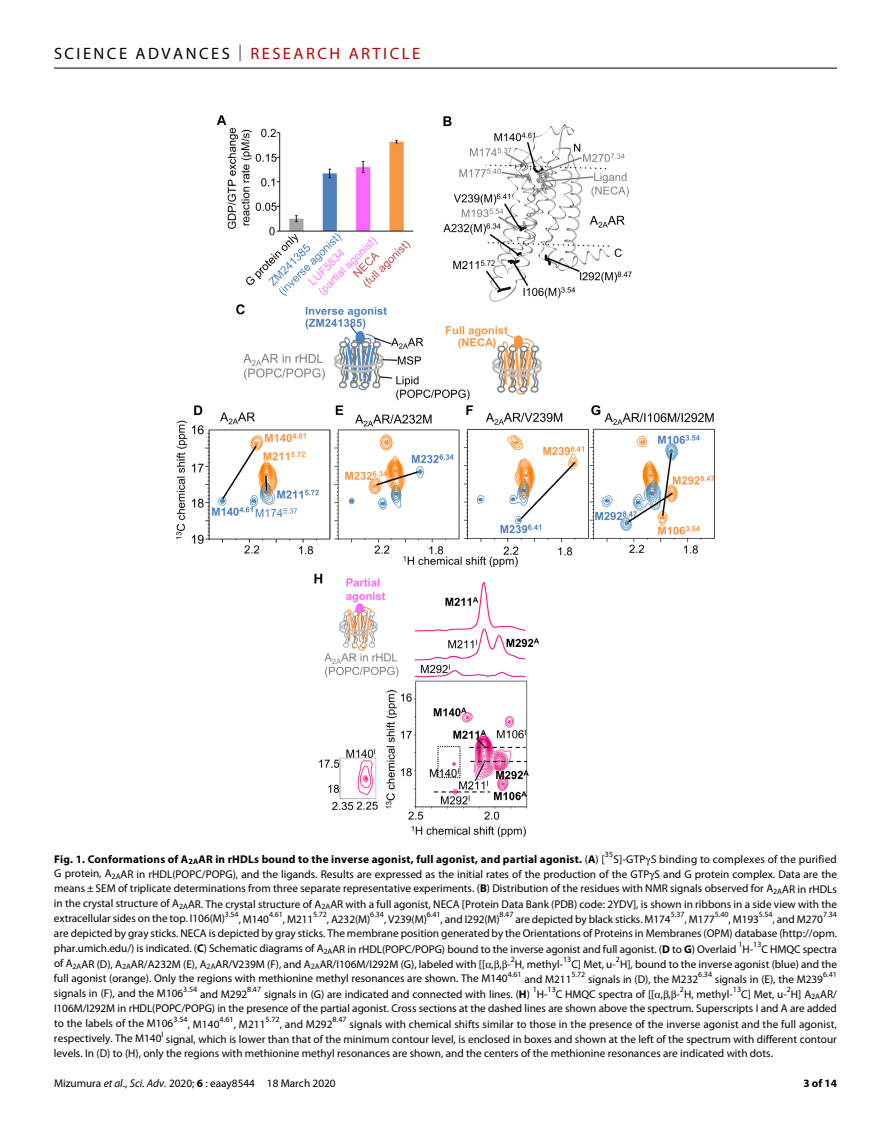
<style>
.page{position:relative;width:891px;height:1134px;background:#fff}
.page>*{position:absolute;margin:0;border:0;box-sizing:border-box;transform-origin:0 0}
.t1{font:16.5px "Myriad Pro";letter-spacing:.15em;color:#000}
.t2{font:11.25px/15px "Myriad Pro";color:#000;text-align:justify}
.t3{font:700 11.25px "Myriad Pro";color:#000}
.s1{font-weight:300}
.s2{color:#b10508}
.s3{font-weight:700}
.s4{font-style:italic}
</style>
<div class="page">
<hr style="left:54px;top:68px;width:783px;height:1px;background:#000">
<img style="left:176px;top:115px;width:539px;height:722px">
<h1 class="t1" style="left:54px;top:40px;width:368px">SCIENCE ADVANCES <span class="s1">|</span> <span class="s2">RESEARCH ARTICLE</span></h1>
<p class="t2" style="left:54px;top:851px;width:785px"><span class="s3">Fig. 1. Conformations of A</span><sub>2A</sub><span class="s3">AR in rHDLs bound to the inverse agonist, full agonist, and partial agonist.</span> (<span class="s3">A</span>) [<sup>35</sup>S]-GTP S binding to complexes of the purified G protein, A<sub>2A</sub>AR in rHDL(POPC/POPG), and the ligands. Results are expressed as the initial rates of the production of the GTP S and G protein complex. Data are the means ± SEM of triplicate determinations from three separate representative experiments. (<span class="s3">B</span>) Distribution of the residues with NMR signals observed for A<sub>2A</sub>AR in rHDLs in the crystal structure of A<sub>2A</sub>AR. The crystal structure of A<sub>2A</sub>AR with a full agonist, NECA [Protein Data Bank (PDB) code: 2YDV], is shown in ribbons in a side view with the extracellular sides on the top. I106(M)<sup>3.54</sup>, M140<sup>4.61</sup>, M211<sup>5.72</sup>, A232(M)<sup>6.34</sup>, V239(M)<sup>6.41</sup>, and I292(M)<sup>8.47</sup> are depicted by black sticks. M174<sup>5.37</sup>, M177<sup>5.40</sup>, M193<sup>5.54</sup>, and M270<sup>7.34 </sup>are depicted by gray sticks. NECA is depicted by gray sticks. The membrane position generated by the Orientations of Proteins in Membranes (OPM) database (http://opm. phar.umich.edu/) is indicated. (<span class="s3">C</span>) Schematic diagrams of A<sub>2A</sub>AR in rHDL(POPC/POPG) bound to the inverse agonist and full agonist. (<span class="s3">D</span> to <span class="s3">G</span>) Overlaid <sup>1</sup>H-<sup>13</sup>C HMQC spectra of A<sub>2A</sub>AR (D), A<sub>2A</sub>AR/A232M (E), A<sub>2A</sub>AR/V239M (F), and A<sub>2A</sub>AR/I106M/I292M (G), labeled with [[ , , -<sup>2</sup>H, methyl-<sup>13</sup>C] Met, u-<sup>2</sup>H], bound to the inverse agonist (blue) and the full agonist (orange). Only the regions with methionine methyl resonances are shown. The M140<sup>4.61</sup> and M211<sup>5.72</sup> signals in (D), the M232<sup>6.34</sup> signals in (E), the M239<sup>6.41 </sup>signals in (F), and the M106<sup>3.54</sup> and M292<sup>8.47</sup> signals in (G) are indicated and connected with lines. (<span class="s3">H</span>) <sup>1</sup>H-<sup>13</sup>C HMQC spectra of [[ , , -<sup>2</sup>H, methyl-<sup>13</sup>C] Met, u-<sup>2</sup>H] A<sub>2A</sub>AR/ I106M/I292M in rHDL(POPC/POPG) in the presence of the partial agonist. Cross sections at the dashed lines are shown above the spectrum. Superscripts I and A are added to the labels of the M106<sup>3.54</sup>, M140<sup>4.61</sup>, M211<sup>5.72</sup>, and M292<sup>8.47</sup> signals with chemical shifts similar to those in the presence of the inverse agonist and the full agonist, respectively. The M140<sup>I</sup> signal, which is lower than that of the minimum contour level, is enclosed in boxes and shown at the left of the spectrum with different contour levels. In (D) to (H), only the regions with methionine methyl resonances are shown, and the centers of the methionine resonances are indicated with dots.</p>
<p class="t2" style="left:54px;top:1076px;width:283px">Mizumura <span class="s4">et al</span>., <span class="s4">Sci. Adv.</span> 2020; <span class="s3">6</span> : eaay8544 18 March 2020</p>
<p class="t3" style="left:803px;top:1074px;width:35px">3 of 14</p>
</div>
